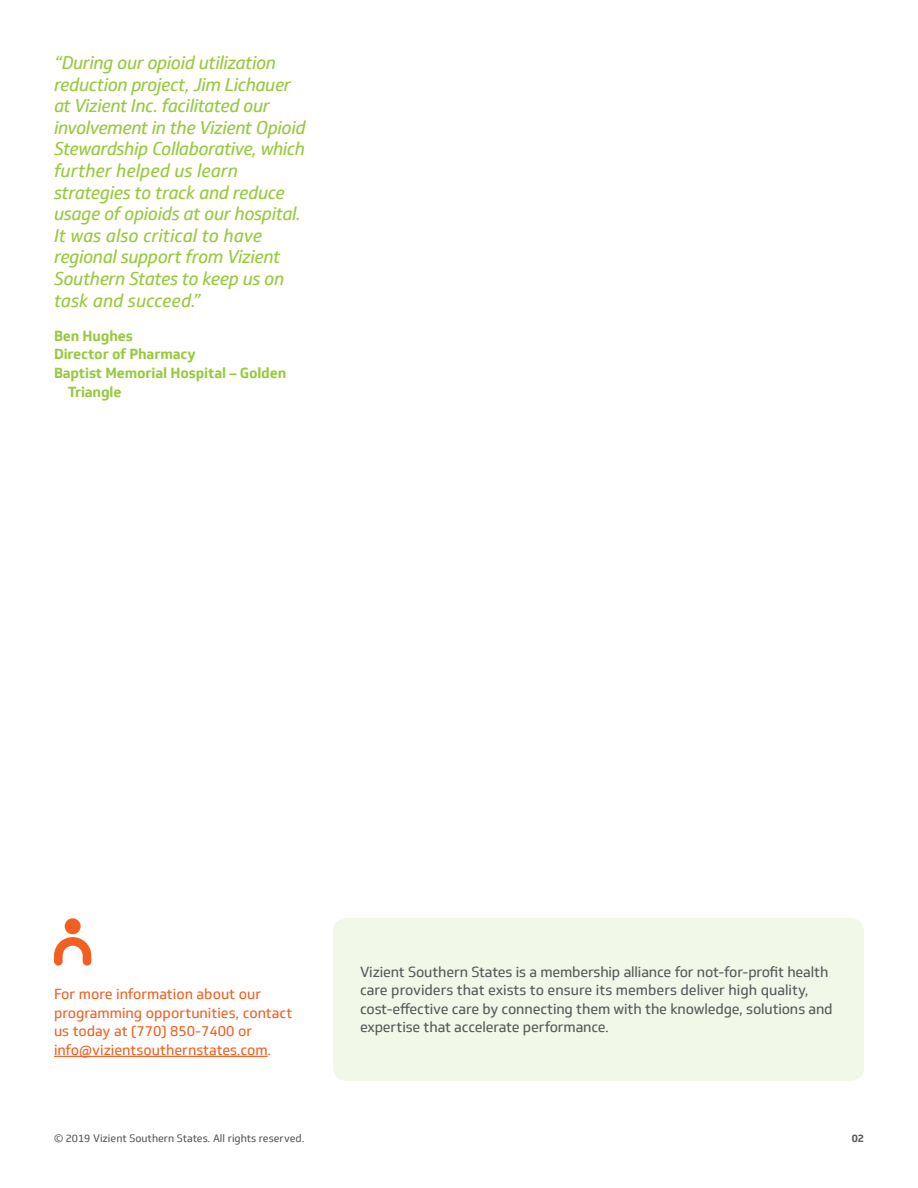
<style>
.page{position:relative;width:918px;height:1188px;background:#fff}
.page>*{position:absolute;margin:0;border:0;box-sizing:border-box;transform-origin:0 0}
.Quote_12pt{font:italic 18px/21.8px "Soleto";letter-spacing:-.02em;color:#97c93c}
.Body_9_5pt{font:14.25px/18.5px "Soleto";letter-spacing:-.01em;color:#57585a}
.Body_9_5pt-2{font:14.25px/18.5px "Soleto";color:#f26021}
.Body_9_5pt-3{font:700 14.25px "Soleto";letter-spacing:-.01em;color:#97c93c}
.t1{font:10.5px "Soleto";color:#57585a}
.Folio_7pt{font:700 10.5px "Soleto";color:#57585a}
</style>
<div class="page">
<div style="left:333px;top:918px;width:531px;height:163px;background:#f2f8e8;border-radius:14px"></div>
<svg style="left:54px;top:918px;width:37px;height:48px"></svg>
<hr style="left:54px;top:1056px;width:214px;height:1px;background:#f26021">
<p class="Quote_12pt" style="left:54px;top:52px;width:253px">“During our opioid utilization reduction project, Jim Lichauer at Vizient Inc. facilitated our involvement in the Vizient Opioid<br>Stewardship Collaborative, which further helped us learn strategies to track and reduce usage of opioids at our hospital.<br>It was also critical to have regional support from Vizient<br>Southern States to keep us on task and succeed.”</p>
<p class="Body_9_5pt-3" style="left:54px;top:327px;width:80px">Ben Hughes</p>
<p class="Body_9_5pt-3" style="left:54px;top:345px;width:143px">Director of Pharmacy</p>
<p class="Body_9_5pt-3" style="left:54px;top:364px;width:234px">Baptist Memorial Hospital – Golden</p>
<p class="Body_9_5pt-3" style="left:68px;top:382px;width:55px">Triangle</p>
<p class="Body_9_5pt-2" style="left:54px;top:985px;width:240px">For more information about our programming opportunities, contact us today at (770) 850-7400 or info@vizientsouthernstates.com.</p>
<p class="Body_9_5pt" style="left:360px;top:963px;width:474px">Vizient Southern States is a membership alliance for not-for-profit health care providers that exists to ensure its members deliver high quality, cost-effective care by connecting them with the knowledge, solutions and expertise that accelerate performance.</p>
<p class="t1" style="left:54px;top:1132px;width:252px">© 2019 Vizient Southern States. All rights reserved.</p>
<p class="Folio_7pt" style="left:852px;top:1132px;width:14px">02</p>
</div>
